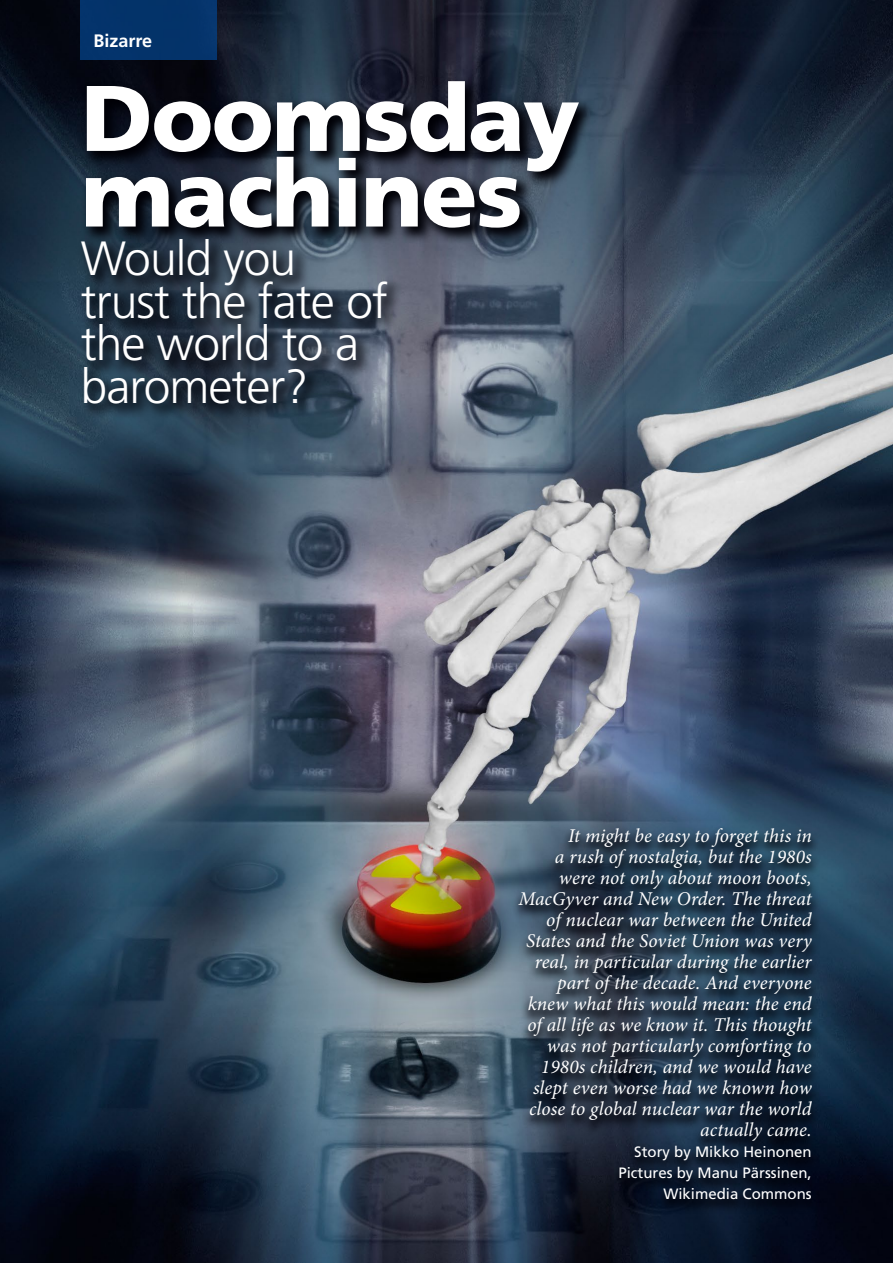
<style>
.page{position:relative;width:893px;height:1263px;background:#fff}
.page>*{position:absolute;margin:0;border:0;box-sizing:border-box;transform-origin:0 0}
.t1{font:900 93px/75.6px "Frutiger LT Std";letter-spacing:-.02em;color:#fff}
.t2{font:300 48px/42.6px "Frutiger LT Std";letter-spacing:-.02em;color:#fff}
.t3{font:italic 19.5px/21px "Minion Pro";letter-spacing:.005em;color:#fff;text-align:right}
.t4{font:700 18px "Frutiger LT Std";color:#fff}
.t5{font:15px/21px "Frutiger LT Std";color:#fff;text-align:right}
</style>
<div class="page">
<img style="left:0;top:0;width:893px;height:1263px">
<svg style="left:81px;top:76px;width:514px;height:169px"></svg>
<div style="left:77px;top:234px;width:327px;height:186px;background:#000006;opacity:.75"></div>
<svg style="left:510px;top:826px;width:311px;height:388px"></svg>
<div style="left:81px;top:0;width:136px;height:60px;background:#04336a"></div>
<p class="t4" style="left:94px;top:30px;width:60px">Bizarre</p>
<h1 class="t1" style="left:81px;top:80px;width:500px">Doomsday machines</h1>
<h2 class="t2" style="left:81px;top:238px;width:309px">Would you trust the fate of the world to a barometer?</h2>
<p class="t3" style="left:518px;top:825px;width:295px">It might be easy to forget this in<br>a rush of nostalgia, but the 1980s were not only about moon boots,<br>MacGyver and New Order. The threat of nuclear war between the United<br>States and the Soviet Union was very real, in particular during the earlier part of the decade. And everyone knew what this would mean: the end of all life as we know it. This thought was not particularly comforting to<br>1980s children, and we would have slept even worse had we known how close to global nuclear war the world actually came.</p>
<p class="t5" style="left:618px;top:1141px;width:195px">Story by Mikko Heinonen<br>Pictures by Manu Pärssinen,<br>Wikimedia Commons</p>
</div>
